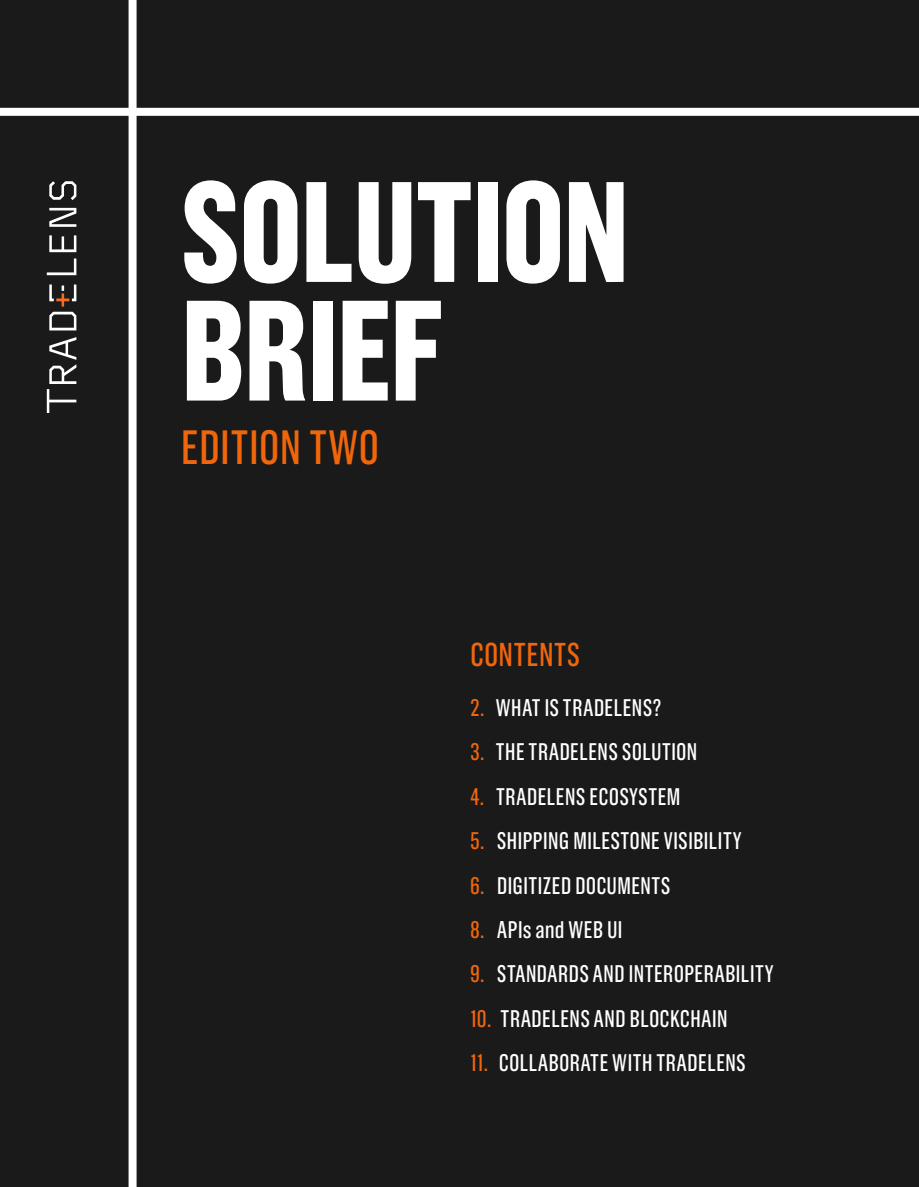
<style>
.page{position:relative;width:919px;height:1187px;background:#fff}
.page>*{position:absolute;margin:0;border:0;box-sizing:border-box;transform-origin:0 0}
.t1{font:700 142.5px "Grotzec Hd Cn";letter-spacing:-.015em;color:#fff}
.t2{font:48px "Grotzec Hd Cn";color:#ef660b}
.t3{font:33px "Grotzec Hd Cn";letter-spacing:.01em;color:#ef660b}
.t4{font:24px "Grotzec Hd Cn";letter-spacing:.005em;color:#fff}
.s1{color:#ef660b}
</style>
<div class="page">
<div style="left:0;top:0;width:918px;height:1186px;background:#1a1a1a"></div>
<div style="left:128px;top:0;width:8px;height:1186px;background:#fff"></div>
<div style="left:0;top:108px;width:918px;height:8px;background:#fff"></div>
<svg style="left:47px;top:258px;width:29px;height:17px"></svg>
<svg style="left:49px;top:235px;width:27px;height:17px"></svg>
<svg style="left:49px;top:284px;width:27px;height:22px"></svg>
<svg style="left:49px;top:181px;width:27px;height:19px"></svg>
<svg style="left:49px;top:208px;width:27px;height:19px"></svg>
<svg style="left:47px;top:337px;width:29px;height:76px"></svg>
<svg style="left:49px;top:312px;width:27px;height:18px"></svg>
<p class="t1" style="left:181px;top:151px;width:450px">SOLUTION</p>
<p class="t1" style="left:181px;top:270px;width:265px">BRIEF</p>
<p class="t2" style="left:181px;top:419px;width:200px">EDITION TWO</p>
<p class="t3" style="left:470px;top:635px;width:111px">CONTENTS</p>
<p class="t4" style="left:470px;top:694px;width:193px"><span class="s1">2.</span> WHAT IS TRADELENS?</p>
<p class="t4" style="left:470px;top:738px;width:229px"><span class="s1">3.</span> THE TRADELENS SOLUTION</p>
<p class="t4" style="left:470px;top:782px;width:212px"><span class="s1">4.</span> TRADELENS ECOSYSTEM</p>
<p class="t4" style="left:470px;top:827px;width:273px"><span class="s1">5.</span> SHIPPING MILESTONE VISIBILITY</p>
<p class="t4" style="left:470px;top:871px;width:202px"><span class="s1">6.</span> DIGITIZED DOCUMENTS</p>
<p class="t4" style="left:470px;top:915px;width:154px"><span class="s1">8.</span> APIs and WEB UI</p>
<p class="t4" style="left:470px;top:960px;width:305px"><span class="s1">9.</span> STANDARDS AND INTEROPERABILITY</p>
<p class="t4" style="left:470px;top:1004px;width:259px"><span class="s1">10.</span> TRADELENS AND BLOCKCHAIN</p>
<p class="t4" style="left:470px;top:1048px;width:277px"><span class="s1">11.</span> COLLABORATE WITH TRADELENS</p>
</div>
